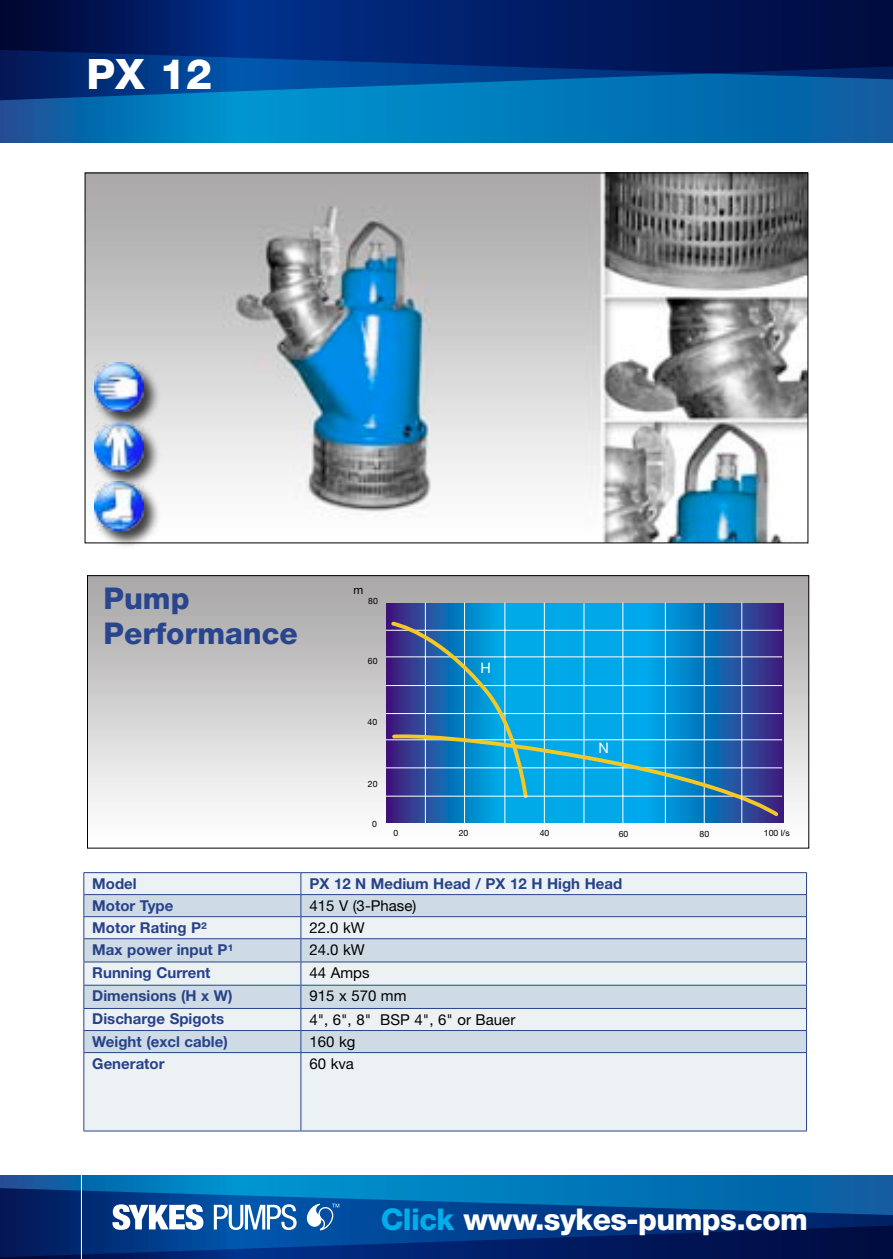
<style>
.page{position:relative;width:893px;height:1259px;background:#fff}
.page>*{position:absolute;margin:0;border:0;box-sizing:border-box;transform-origin:0 0}
.t1{font:800 42px "Helvetica Neue";color:#fff}
.t2{font:800 30px "Helvetica Neue";letter-spacing:-.02em;color:#fff}
.t3{font:800 30px/34.8px "Helvetica Neue";color:#28458d}
.t4{font:700 15px "Helvetica Neue";color:#284289}
.t5{font:15px "Helvetica Neue";color:#000}
.t6{font:14.4px "Helvetica Neue";color:#fff}
.t7{font:11.7px "Helvetica Neue";color:#000}
.t8{font:8.7px "Helvetica Neue";color:#000}
.s1{color:#00aeea}
</style>
<div class="page">
<svg style="left:0;top:110px;width:892px;height:32px;background:#0376b7"></svg>
<svg style="left:0;top:101px;width:892px;height:9px;background:#0376b7"></svg>
<svg style="left:0;top:0;width:892px;height:101px;background:#003076"></svg>
<svg style="left:0;top:1175px;width:892px;height:12px;background:#0376b7"></svg>
<svg style="left:0;top:1187px;width:892px;height:72px;background:#003c84"></svg>
<svg style="left:112px;top:1204px;width:91px;height:26px"></svg>
<svg style="left:305px;top:1202px;width:34px;height:30px"></svg>
<svg style="left:214px;top:1204px;width:83px;height:26px"></svg>
<hr style="left:81px;top:1173px;width:1px;height:86px;background:#fff">
<hr style="left:892px;top:0;width:1px;height:142px;background:#175ca0">
<svg style="left:892px;top:0;width:1px;height:80px"></svg>
<hr style="left:892px;top:1175px;width:1px;height:84px;background:#175ca0">
<svg style="left:892px;top:1215px;width:1px;height:44px"></svg>
<img style="left:89px;top:577px;width:718px;height:246px">
<div style="left:87px;top:575px;width:722px;height:273px;border:1px solid #000"></div>
<svg style="left:386px;top:603px;width:398px;height:219px;background:#166fbb"></svg>
<hr style="left:386px;top:767px;width:396px;height:1px;background:#fff">
<hr style="left:386px;top:739px;width:396px;height:1px;background:#fff">
<hr style="left:386px;top:713px;width:396px;height:1px;background:#fff">
<hr style="left:386px;top:685px;width:396px;height:1px;background:#fff">
<hr style="left:386px;top:656px;width:396px;height:1px;background:#fff">
<hr style="left:386px;top:630px;width:396px;height:1px;background:#fff">
<hr style="left:544px;top:602px;width:1px;height:221px;background:#fff">
<hr style="left:504px;top:602px;width:1px;height:221px;background:#fff">
<hr style="left:464px;top:602px;width:1px;height:221px;background:#fff">
<hr style="left:425px;top:602px;width:1px;height:221px;background:#fff">
<hr style="left:704px;top:603px;width:1px;height:221px;background:#fff">
<hr style="left:665px;top:602px;width:1px;height:221px;background:#fff">
<hr style="left:622px;top:602px;width:1px;height:221px;background:#fff">
<hr style="left:386px;top:795px;width:396px;height:1px;background:#fff">
<hr style="left:583px;top:603px;width:1px;height:221px;background:#fff">
<svg style="left:389px;top:620px;width:391px;height:198px;background:#2288c4"></svg>
<hr style="left:741px;top:602px;width:1px;height:221px;background:#fff">
<img style="left:87px;top:175px;width:719px;height:366px">
<div style="left:84px;top:1053px;width:722px;height:77px;background:#ecf1f4"></div>
<svg style="left:83px;top:872px;width:724px;height:180px;background:#d4dde7"></svg>
<hr style="left:83px;top:1052px;width:218px;height:1px;background:#28458d">
<hr style="left:83px;top:1053px;width:1px;height:77px;background:#28458d">
<hr style="left:301px;top:1052px;width:506px;height:1px;background:#28458d">
<hr style="left:300px;top:1053px;width:1px;height:77px;background:#28458d">
<hr style="left:806px;top:1053px;width:1px;height:77px;background:#28458d">
<hr style="left:83px;top:1130px;width:218px;height:1px;background:#28458d">
<hr style="left:301px;top:1130px;width:506px;height:1px;background:#28458d">
<div style="left:92px;top:360px;width:71px;height:71px;background:#000;opacity:.75"></div>
<img style="left:94px;top:363px;width:49px;height:49px">
<div style="left:92px;top:479px;width:71px;height:71px;background:#000;opacity:.75"></div>
<img style="left:94px;top:491px;width:49px;height:39px">
<div style="left:92px;top:419px;width:71px;height:72px;background:#000;opacity:.75"></div>
<img style="left:94px;top:422px;width:49px;height:49px">
<h1 class="t1" style="left:87px;top:49px;width:127px">PX 12</h1>
<h2 class="t3" style="left:103px;top:581px;width:196px">Pump<br>Performance</h2>
<p class="t7" style="left:353px;top:583px;width:11px">m</p>
<p class="t8" style="left:368px;top:595px;width:11px">80</p>
<p class="t8" style="left:368px;top:655px;width:11px">60</p>
<p class="t6" style="left:481px;top:659px;width:12px">H</p>
<p class="t8" style="left:367px;top:717px;width:11px">40</p>
<p class="t8" style="left:368px;top:779px;width:11px">20</p>
<p class="t8" style="left:372px;top:818px;width:6px">0</p>
<p class="t6" style="left:599px;top:739px;width:12px">N</p>
<p class="t8" style="left:393px;top:828px;width:6px">0</p>
<p class="t8" style="left:459px;top:828px;width:11px">20</p>
<p class="t8" style="left:540px;top:828px;width:11px">40</p>
<p class="t8" style="left:619px;top:828px;width:11px">60</p>
<p class="t8" style="left:700px;top:828px;width:11px">80</p>
<p class="t8" style="left:764px;top:828px;width:28px">100 l/s</p>
<p class="t4" style="left:92px;top:874px;width:46px">Model</p>
<p class="t4" style="left:309px;top:874px;width:314px">PX 12 N Medium Head / PX 12 H High Head</p>
<p class="t4" style="left:92px;top:896px;width:82px">Motor Type</p>
<p class="t5" style="left:309px;top:896px;width:108px">415 V (3-Phase)</p>
<p class="t4" style="left:92px;top:918px;width:116px">Motor Rating P²</p>
<p class="t5" style="left:309px;top:918px;width:57px">22.0 kW</p>
<p class="t4" style="left:92px;top:940px;width:143px">Max power input P¹</p>
<p class="t5" style="left:309px;top:940px;width:57px">24.0 kW</p>
<p class="t4" style="left:92px;top:963px;width:120px">Running Current</p>
<p class="t5" style="left:309px;top:963px;width:62px">44 Amps</p>
<p class="t4" style="left:92px;top:986px;width:142px">Dimensions (H x W)</p>
<p class="t5" style="left:309px;top:987px;width:99px">915 x 570 mm</p>
<p class="t4" style="left:92px;top:1009px;width:133px">Discharge Spigots</p>
<p class="t5" style="left:309px;top:1010px;width:207px">4", 6", 8" BSP 4", 6" or Bauer</p>
<p class="t4" style="left:92px;top:1032px;width:137px">Weight (excl cable)</p>
<p class="t5" style="left:309px;top:1032px;width:48px">160 kg</p>
<p class="t4" style="left:92px;top:1054px;width:74px">Generator</p>
<p class="t5" style="left:309px;top:1054px;width:46px">60 kva</p>
<h2 class="t2" style="left:381px;top:1201px;width:429px"><span class="s1">Click</span> www.sykes-pumps.com</h2>
</div>
